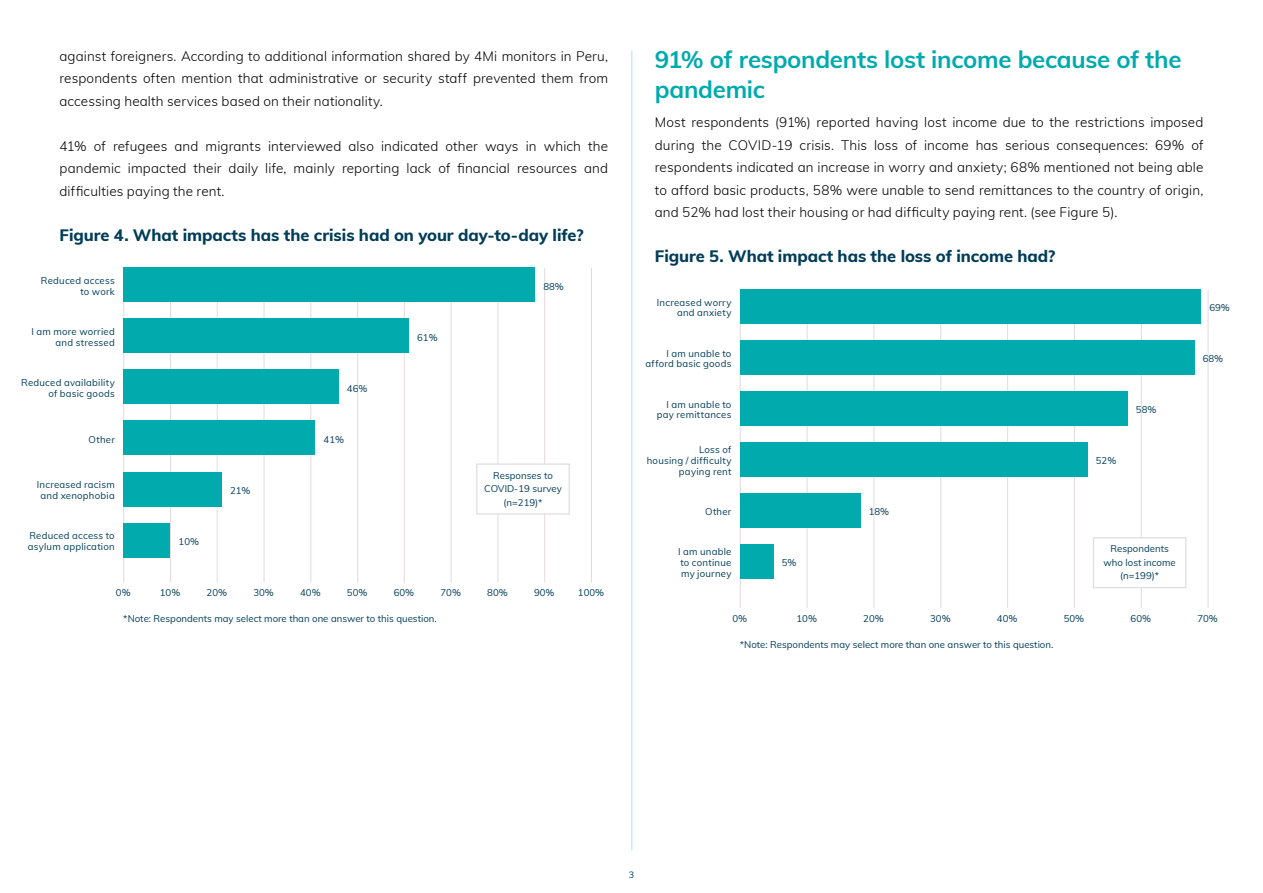
<style>
.page{position:relative;width:1263px;height:893px;background:#fff}
.page>*{position:absolute;margin:0;border:0;box-sizing:border-box;transform-origin:0 0}
.t1{font:700 24px/30px "Muli";letter-spacing:-.01em;color:#00aaad}
.t2{font:800 16.5px "Muli";letter-spacing:-.005em;color:#003d58}
.t3{font:300 13.5px/22.5px "Muli";letter-spacing:.01em;color:#000;text-align:justify}
.t4{font:9.6px/10.8px "Muli";letter-spacing:.02em;color:#003d58;text-align:right}
.t5{font:9.6px/13.5px "Muli";color:#003d58;text-align:center}
.t6{font:9px "Muli";color:#003d58}
</style>
<div class="page">
<hr style="left:631px;top:51px;width:1px;height:799px;background:#afdfe4">
<hr style="left:123px;top:268px;width:1px;height:315px;background:#e3dadd">
<hr style="left:170px;top:268px;width:1px;height:315px;background:#e3dadd">
<hr style="left:217px;top:268px;width:1px;height:315px;background:#e3dadd">
<hr style="left:264px;top:268px;width:1px;height:315px;background:#e3dadd">
<hr style="left:310px;top:268px;width:1px;height:315px;background:#e3dadd">
<hr style="left:357px;top:268px;width:1px;height:315px;background:#e3dadd">
<hr style="left:404px;top:268px;width:1px;height:315px;background:#e3dadd">
<hr style="left:451px;top:268px;width:1px;height:315px;background:#e3dadd">
<hr style="left:497px;top:268px;width:1px;height:315px;background:#e3dadd">
<hr style="left:544px;top:268px;width:1px;height:315px;background:#e3dadd">
<hr style="left:591px;top:268px;width:1px;height:315px;background:#e3dadd">
<div style="left:123px;top:268px;width:412px;height:34px;background:#00aaad"></div>
<div style="left:123px;top:319px;width:286px;height:34px;background:#00aaad"></div>
<div style="left:123px;top:370px;width:215px;height:34px;background:#00aaad"></div>
<div style="left:123px;top:421px;width:192px;height:34px;background:#00aaad"></div>
<div style="left:123px;top:472px;width:99px;height:34px;background:#00aaad"></div>
<div style="left:123px;top:523px;width:47px;height:34px;background:#00aaad"></div>
<div style="left:476px;top:463px;width:94px;height:51px;background:#fff;border:1px solid #e3dadd"></div>
<hr style="left:740px;top:289px;width:1px;height:319px;background:#e3dadd">
<hr style="left:807px;top:289px;width:1px;height:319px;background:#e3dadd">
<hr style="left:873px;top:289px;width:1px;height:319px;background:#e3dadd">
<hr style="left:940px;top:289px;width:1px;height:319px;background:#e3dadd">
<hr style="left:1007px;top:289px;width:1px;height:319px;background:#e3dadd">
<hr style="left:1074px;top:289px;width:1px;height:319px;background:#e3dadd">
<hr style="left:1141px;top:289px;width:1px;height:319px;background:#e3dadd">
<hr style="left:1208px;top:289px;width:1px;height:319px;background:#e3dadd">
<div style="left:740px;top:289px;width:461px;height:34px;background:#00aaad"></div>
<div style="left:740px;top:340px;width:454px;height:34px;background:#00aaad"></div>
<div style="left:740px;top:391px;width:387px;height:34px;background:#00aaad"></div>
<div style="left:740px;top:442px;width:347px;height:34px;background:#00aaad"></div>
<div style="left:740px;top:493px;width:120px;height:34px;background:#00aaad"></div>
<div style="left:740px;top:544px;width:33px;height:34px;background:#00aaad"></div>
<div style="left:1093px;top:537px;width:93px;height:51px;background:#fff;border:1px solid #e3dadd"></div>
<p class="t3" style="left:60px;top:44px;width:550px">against foreigners. According to additional information shared by 4Mi monitors in Peru, respondents often mention that administrative or security staff prevented them from accessing health services based on their nationality.</p>
<p class="t3" style="left:60px;top:134px;width:550px">41% of refugees and migrants interviewed also indicated other ways in which the pandemic impacted their daily life, mainly reporting lack of financial resources and difficulties paying the rent.</p>
<p class="t2" style="left:60px;top:223px;width:526px">Figure 4. What impacts has the crisis had on your day-to-day life?</p>
<p class="t4" style="left:41px;top:275px;width:75px">Reduced access to work</p>
<p class="t4" style="left:32px;top:326px;width:85px">I am more worried and stressed</p>
<p class="t4" style="left:21px;top:377px;width:95px">Reduced availability of basic goods</p>
<p class="t4" style="left:89px;top:433px;width:28px">Other</p>
<p class="t4" style="left:37px;top:479px;width:80px;text-align:center">Increased racism and xenophobia</p>
<p class="t4" style="left:28px;top:530px;width:89px;text-align:left">Reduced access to asylum application</p>
<p class="t4" style="left:179px;top:536px;width:22px">10%</p>
<p class="t4" style="left:230px;top:484px;width:22px">21%</p>
<p class="t4" style="left:347px;top:382px;width:22px">46%</p>
<p class="t4" style="left:324px;top:433px;width:22px">41%</p>
<p class="t4" style="left:417px;top:331px;width:22px">61%</p>
<p class="t4" style="left:543px;top:280px;width:22px">88%</p>
<p class="t5" style="left:484px;top:468px;width:79px">Responses to<br>COVID-19 survey (n=219)*</p>
<p class="t4" style="left:116px;top:587px;width:16px">0%</p>
<p class="t4" style="left:160px;top:587px;width:22px">10%</p>
<p class="t4" style="left:207px;top:587px;width:22px">20%</p>
<p class="t4" style="left:253px;top:587px;width:22px">30%</p>
<p class="t4" style="left:300px;top:587px;width:22px">40%</p>
<p class="t4" style="left:347px;top:587px;width:22px">50%</p>
<p class="t4" style="left:394px;top:587px;width:22px">60%</p>
<p class="t4" style="left:440px;top:587px;width:22px">70%</p>
<p class="t4" style="left:487px;top:587px;width:22px">80%</p>
<p class="t4" style="left:534px;top:587px;width:22px">90%</p>
<p class="t4" style="left:578px;top:587px;width:28px">100%</p>
<h1 class="t1" style="left:655px;top:43px;width:528px">91% of respondents lost income because of the pandemic</h1>
<p class="t3" style="left:655px;top:110px;width:550px">Most respondents (91%) reported having lost income due to the restrictions imposed during the COVID-19 crisis. This loss of income has serious consequences: 69% of respondents indicated an increase in worry and anxiety; 68% mentioned not being able to afford basic products, 58% were unable to send remittances to the country of origin, and 52% had lost their housing or had difficulty paying rent. (see Figure 5).</p>
<p class="t2" style="left:655px;top:244px;width:402px">Figure 5. What impact has the loss of income had?</p>
<p class="t4" style="left:657px;top:296px;width:76px">Increased worry and anxiety</p>
<p class="t4" style="left:646px;top:347px;width:87px">I am unable to afford basic goods</p>
<p class="t4" style="left:657px;top:398px;width:76px">I am unable to pay remittances</p>
<p class="t4" style="left:647px;top:444px;width:86px">Loss of<br>housing / difficulty paying rent</p>
<p class="t4" style="left:705px;top:506px;width:28px">Other</p>
<p class="t4" style="left:678px;top:546px;width:55px;text-align:justify">I am unable to continue my journey</p>
<p class="t4" style="left:782px;top:557px;width:16px">5%</p>
<p class="t4" style="left:869px;top:506px;width:22px">18%</p>
<p class="t4" style="left:1096px;top:455px;width:22px">52%</p>
<p class="t4" style="left:1136px;top:404px;width:22px">58%</p>
<p class="t4" style="left:1209px;top:302px;width:22px">69%</p>
<p class="t4" style="left:1203px;top:353px;width:22px">68%</p>
<p class="t5" style="left:1103px;top:542px;width:74px">Respondents who lost income (n=199)*</p>
<p class="t5" style="left:123px;top:611px;width:315px">*Note: Respondents may select more than one answer to this question.</p>
<p class="t4" style="left:732px;top:613px;width:16px">0%</p>
<p class="t4" style="left:796px;top:613px;width:22px">10%</p>
<p class="t4" style="left:863px;top:613px;width:22px">20%</p>
<p class="t4" style="left:930px;top:613px;width:22px">30%</p>
<p class="t4" style="left:997px;top:613px;width:22px">40%</p>
<p class="t4" style="left:1064px;top:613px;width:22px">50%</p>
<p class="t4" style="left:1130px;top:613px;width:22px">60%</p>
<p class="t4" style="left:1197px;top:613px;width:22px">70%</p>
<p class="t6" style="left:629px;top:868px;width:7px">3</p>
<p class="t5" style="left:740px;top:637px;width:315px">*Note: Respondents may select more than one answer to this question.</p>
</div>
